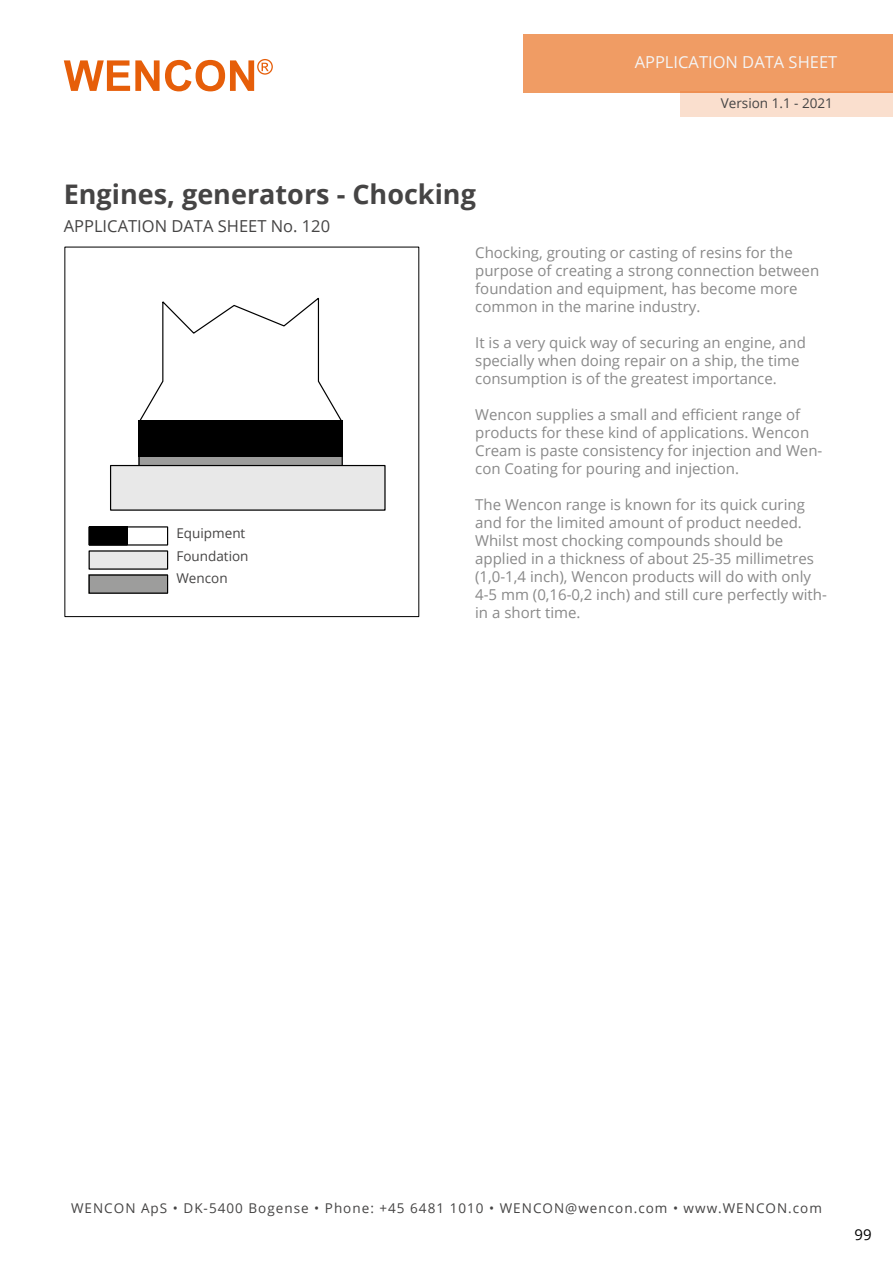
<style>
.page{position:relative;width:893px;height:1263px;background:#fff}
.page>*{position:absolute;margin:0;border:0;box-sizing:border-box;transform-origin:0 0}
.t1{font:700 27px "Open Sans";color:#454444}
.t2{font:16.5px "Open Sans";color:#454444}
.t3{font:16.5px "Open Sans";color:#f4f4f4}
.t4{font:15px/18px "Open Sans";color:#898989}
.t5{font:15px "Open Sans";color:#000}
.t6{font:13.5px "Open Sans";letter-spacing:.075em;color:#454444}
.t7{font:13.5px/22.8px "Open Sans";color:#454444}
</style>
<div class="page">
<svg style="left:64px;top:59px;width:209px;height:32px"></svg>
<div style="left:523px;top:34px;width:370px;height:58px;background:#f09c64"></div>
<div style="left:680px;top:91px;width:213px;height:25px;background:#fadfce"></div>
<svg style="left:139px;top:297px;width:203px;height:123px"></svg>
<div style="left:138px;top:444px;width:205px;height:43px;background:#9d9d9c"></div>
<div style="left:139px;top:421px;width:203px;height:35px;background:#000"></div>
<div style="left:139px;top:420px;width:204px;height:36px;border:1px solid #000"></div>
<div style="left:110px;top:465px;width:276px;height:46px;background:#e8e8e8"></div>
<div style="left:110px;top:465px;width:276px;height:46px;border:1px solid #000"></div>
<div style="left:89px;top:526px;width:79px;height:20px;border:1px solid #000"></div>
<div style="left:89px;top:550px;width:79px;height:20px;background:#e8e8e8"></div>
<div style="left:89px;top:574px;width:79px;height:20px;background:#9d9d9c"></div>
<div style="left:89px;top:574px;width:79px;height:20px;border:1px solid #000"></div>
<div style="left:89px;top:527px;width:38px;height:18px;background:#000"></div>
<div style="left:89px;top:526px;width:39px;height:19px;border:1px solid #000"></div>
<p class="t3" style="left:635px;top:55px;width:204px">APPLICATION DATA SHEET</p>
<p class="t7" style="left:721px;top:93px;width:114px">Version 1.1 - 2021</p>
<h1 class="t1" style="left:64px;top:183px;width:414px">Engines, generators - Chocking</h1>
<p class="t4" style="left:475px;top:245px;width:345px">Chocking, grouting or casting of resins for the purpose of creating a strong connection between foundation and equipment, has become more common in the marine industry.</p>
<p class="t4" style="left:475px;top:335px;width:332px">It is a very quick way of securing an engine, and specially when doing repair on a ship, the time consumption is of the greatest importance.</p>
<p class="t4" style="left:475px;top:405px;width:349px">Wencon supplies a small and efficient range of products for these kind of applications. Wencon Cream is paste consistency for injection and Wen&shy;con Coating for pouring and injection.</p>
<p class="t4" style="left:475px;top:497px;width:353px">The Wencon range is known for its quick curing and for the limited amount of product needed.<br>Whilst most chocking compounds should be applied in a thickness of about 25-35 millimetres (1,0-1,4 inch), Wencon products will do with only 4-5 mm (0,16-0,2 inch) and still cure perfectly with&shy;in a short time.</p>
<p class="t2" style="left:64px;top:219px;width:268px">APPLICATION DATA SHEET No. 120</p>
<p class="t7" style="left:176px;top:523px;width:74px">Equipment<br>Foundation<br>Wencon</p>
<p class="t6" style="left:71px;top:1203px;width:752px">WENCON ApS • DK-5400 Bogense • Phone: +45 6481 1010 • WENCON@wencon.com • www.WENCON.com</p>
<p class="t5" style="left:855px;top:1229px;width:19px">99</p>
</div>
